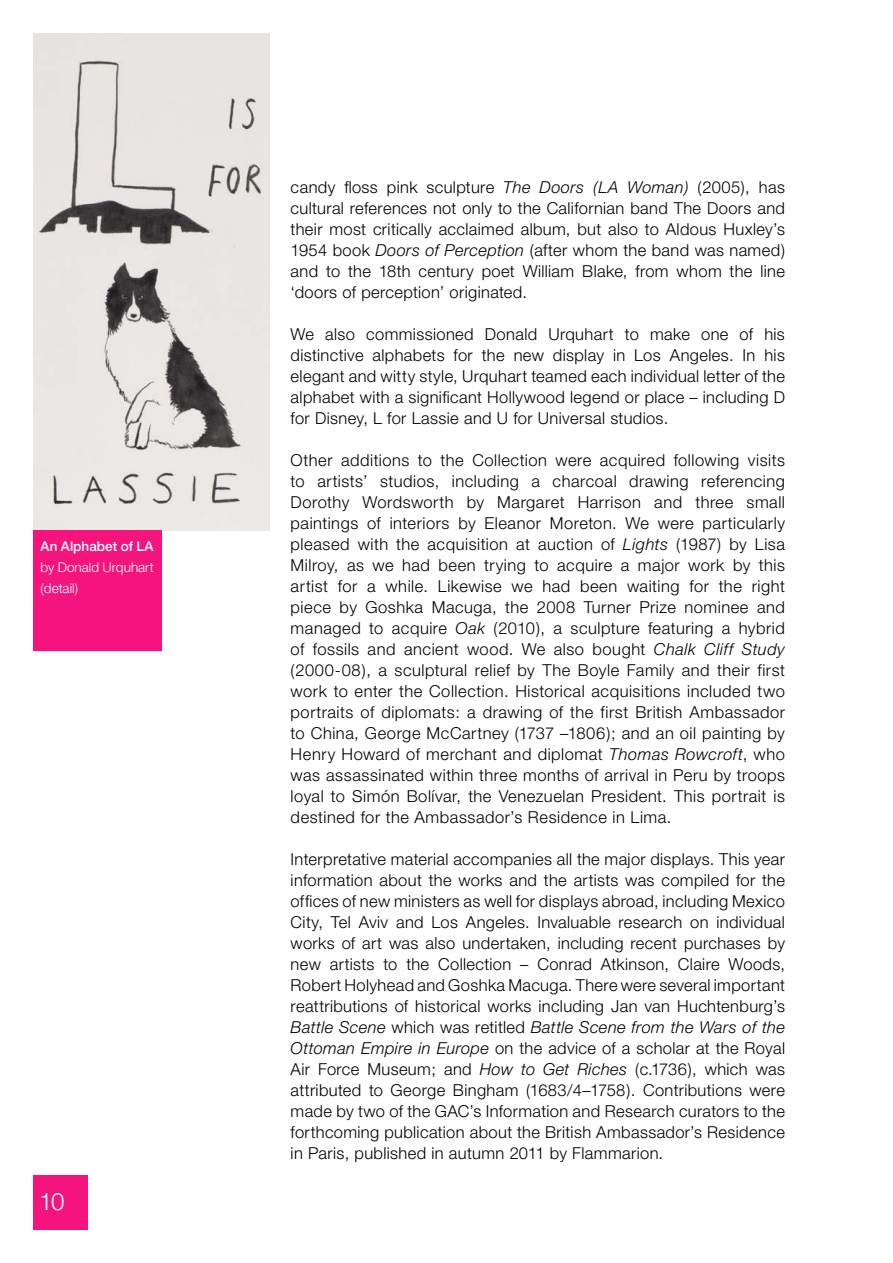
<style>
.page{position:relative;width:893px;height:1263px;background:#fff}
.page>*{position:absolute;margin:0;border:0;box-sizing:border-box;transform-origin:0 0}
.t1{font:300 24px "Helvetica Neue";color:#fff}
.Body_Text{font:300 16.5px/21px "Helvetica Neue";letter-spacing:.025em;color:#000;text-align:justify}
.Captions_-_illustrat{font:300 13.5px/21px "Helvetica Neue";color:#fff}
.Captions_-_illustrat-2{font:500 13.5px "Helvetica Neue";letter-spacing:.005em;color:#fff}
.s1{font-style:italic}
</style>
<div class="page">
<img style="left:33px;top:33px;width:237px;height:497px">
<div style="left:33px;top:1176px;width:54px;height:54px;background:#f5147d"></div>
<div style="left:33px;top:530px;width:129px;height:120px;background:#f5147d"></div>
<h3 class="Captions_-_illustrat-2" style="left:40px;top:538px;width:115px">An Alphabet of LA</h3>
<h3 class="Captions_-_illustrat" style="left:40px;top:557px;width:115px">by Donald Urquhart (detail)</h3>
<h1 class="t1" style="left:39px;top:1186px;width:27px">10</h1>
<p class="Body_Text" style="left:291px;top:176px;width:496px">candy floss pink sculpture <span class="s1">The Doors (LA Woman)</span> (2005), has cultural references not only to the Californian band The Doors and their most critically acclaimed album, but also to Aldous Huxley’s 1954 book <span class="s1">Doors of Perception</span> (after whom the band was named) and to the 18th century poet William Blake, from whom the line ‘doors of perception’ originated.</p>
<p class="Body_Text" style="left:291px;top:323px;width:496px">We also commissioned Donald Urquhart to make one of his distinctive alphabets for the new display in Los Angeles. In his elegant and witty style, Urquhart teamed each individual letter of the alphabet with a significant Hollywood legend or place – including D for Disney, L for Lassie and U for Universal studios.</p>
<p class="Body_Text" style="left:291px;top:449px;width:496px">Other additions to the Collection were acquired following visits to artists’ studios, including a charcoal drawing referencing Dorothy Wordsworth by Margaret Harrison and three small paintings of interiors by Eleanor Moreton. We were particularly pleased with the acquisition at auction of <span class="s1">Lights</span> (1987) by Lisa Milroy, as we had been trying to acquire a major work by this artist for a while. Likewise we had been waiting for the right piece by Goshka Macuga, the 2008 Turner Prize nominee and managed to acquire <span class="s1">Oak</span> (2010), a sculpture featuring a hybrid of fossils and ancient wood. We also bought <span class="s1">Chalk Cliff Study </span>(2000-08), a sculptural relief by The Boyle Family and their first work to enter the Collection. Historical acquisitions included two portraits of diplomats: a drawing of the first British Ambassador to China, George McCartney (1737 –1806); and an oil painting by Henry Howard of merchant and diplomat <span class="s1">Thomas Rowcroft</span>, who was assassinated within three months of arrival in Peru by troops loyal to Simón Bolívar, the Venezuelan President. This portrait is destined for the Ambassador’s Residence in Lima.</p>
<p class="Body_Text" style="left:291px;top:848px;width:496px">Interpretative material accompanies all the major displays. This year information about the works and the artists was compiled for the offices of new ministers as well for displays abroad, including Mexico City, Tel Aviv and Los Angeles. Invaluable research on individual works of art was also undertaken, including recent purchases by new artists to the Collection – Conrad Atkinson, Claire Woods, Robert Holyhead and Goshka Macuga. There were several important reattributions of historical works including Jan van Huchtenburg’s <span class="s1">Battle Scene</span> which was retitled <span class="s1">Battle Scene from the Wars of the Ottoman Empire in Europe</span> on the advice of a scholar at the Royal Air Force Museum; and <span class="s1">How to Get Riches</span> (c.1736), which was attributed to George Bingham (1683/4–1758). Contributions were made by two of the GAC’s Information and Research curators to the forthcoming publication about the British Ambassador’s Residence in Paris, published in autumn 2011 by Flammarion.</p>
</div>
